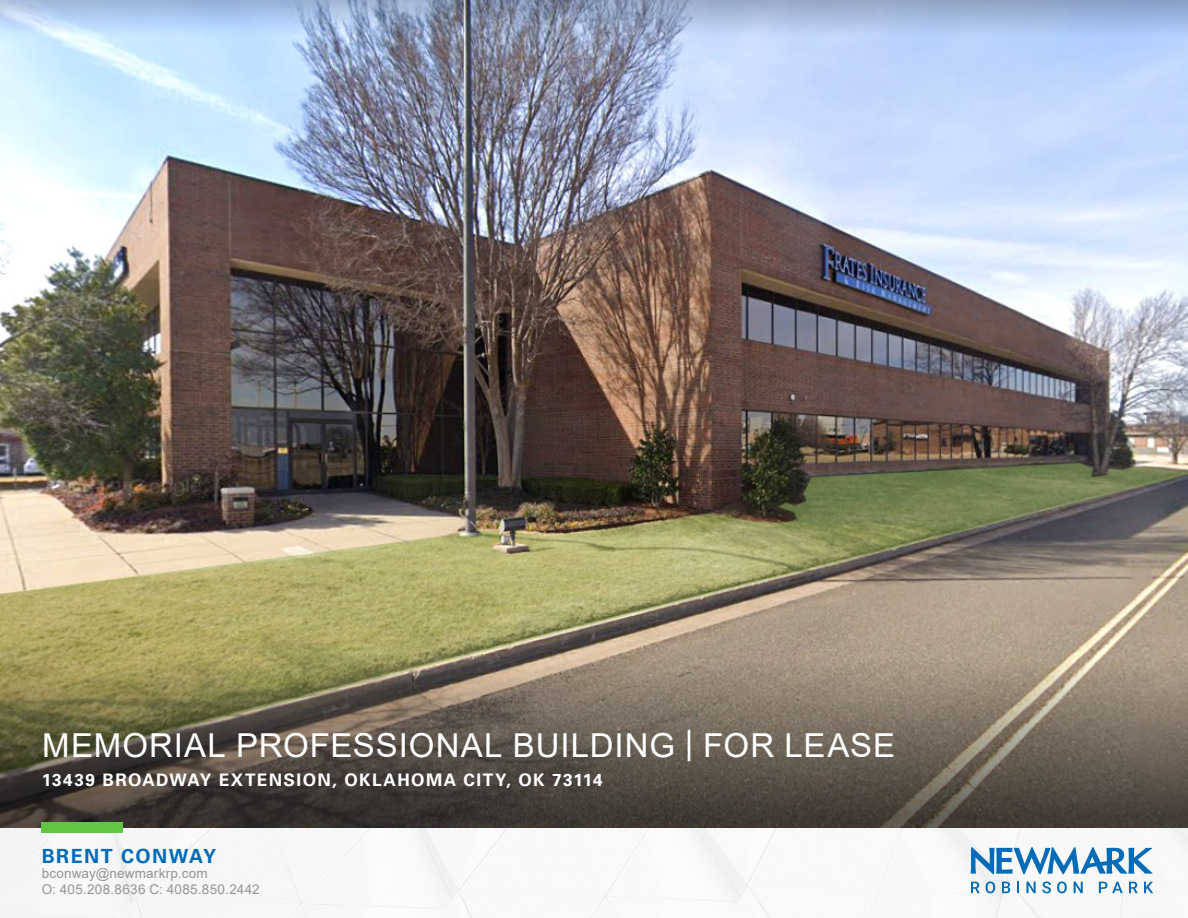
<style>
.page{position:relative;width:1188px;height:918px;background:#fff}
.page>*{position:absolute;margin:0;border:0;box-sizing:border-box;transform-origin:0 0}
.t1{font:33px "Arial";letter-spacing:.03em;color:#fff}
.t2{font:700 19.5px "Univers LT Pro 65";letter-spacing:.075em;color:#006bb6}
.t3{font:700 17.25px "Univers LT Pro 65";letter-spacing:.08em;color:#fff}
.t4{font:13.5px "Arial";letter-spacing:.02em;color:#939598}
</style>
<div class="page">
<img style="left:0;top:0;width:1188px;height:657px">
<svg style="left:0;top:657px;width:1188px;height:171px;background:#6a6151"></svg>
<div style="left:0;top:828px;width:1188px;height:90px;background:#f8f8f9"></div>
<div style="left:42px;top:823px;width:81px;height:10px;background:#60c644"></div>
<svg style="left:971px;top:882px;width:9px;height:11px"></svg>
<svg style="left:986px;top:881px;width:9px;height:12px"></svg>
<svg style="left:1002px;top:882px;width:8px;height:11px"></svg>
<svg style="left:1017px;top:882px;width:2px;height:11px"></svg>
<svg style="left:1026px;top:882px;width:10px;height:11px"></svg>
<svg style="left:1042px;top:881px;width:9px;height:12px"></svg>
<svg style="left:1057px;top:881px;width:10px;height:12px"></svg>
<svg style="left:1074px;top:882px;width:9px;height:11px"></svg>
<svg style="left:1099px;top:882px;width:24px;height:11px"></svg>
<svg style="left:1129px;top:882px;width:9px;height:11px"></svg>
<svg style="left:1144px;top:882px;width:9px;height:11px"></svg>
<svg style="left:971px;top:847px;width:182px;height:27px"></svg>
<p class="t1" style="left:42px;top:723px;width:854px">MEMORIAL PROFESSIONAL BUILDING | FOR LEASE</p>
<p class="t3" style="left:42px;top:768px;width:563px">13439 BROADWAY EXTENSION, OKLAHOMA CITY, OK 73114</p>
<p class="t2" style="left:42px;top:842px;width:176px">BRENT CONWAY</p>
<p class="t4" style="left:42px;top:864px;width:168px">bconway@newmarkrp.com</p>
<p class="t4" style="left:42px;top:880px;width:219px">O: 405.208.8636 C: 4085.850.2442</p>
</div>
